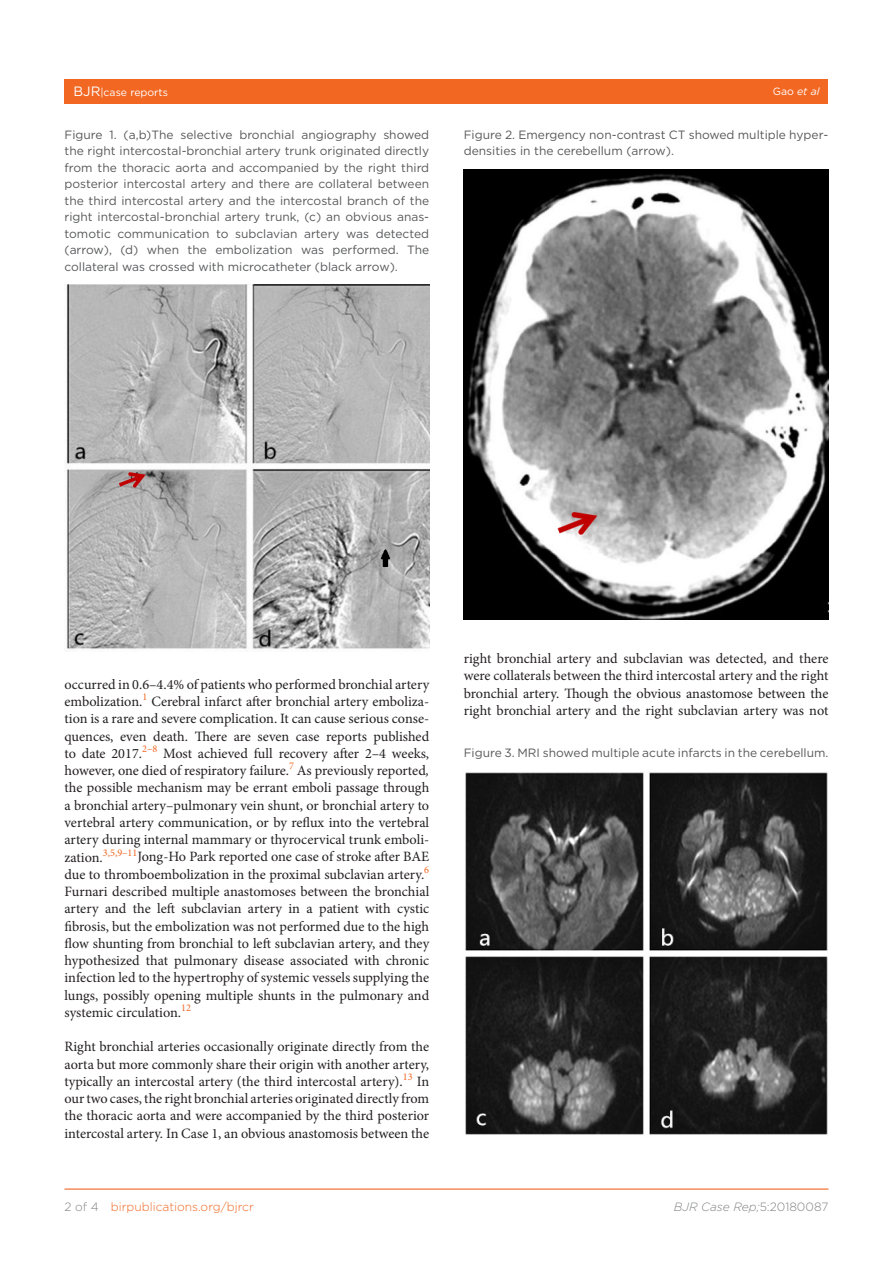
<style>
.page{position:relative;width:893px;height:1263px;background:#fff}
.page>*{position:absolute;margin:0;border:0;box-sizing:border-box;transform-origin:0 0}
.t1{font:14.25px/17.2px "Minion Pro";letter-spacing:-.005em;color:#231f20;text-align:justify}
.t2{font:12px/16.5px "Gotham";color:#57585a;text-align:justify}
.t3{font:300 12px "Gotham";color:#f26722}
.t4{font:italic 300 12px "Gotham";color:#808285}
.t5{font:10.5px "Gotham";color:#fff}
.t6{font:italic 10.5px "Gotham";color:#fff}
.s1{font-size:13.5px}
.s2{font-style:normal}
.s3{font-style:italic}
.s4{color:#808285}
</style>
<div class="page">
<hr style="left:64px;top:1188px;width:764px;height:2px;background:#f26722">
<div style="left:64px;top:79px;width:764px;height:24px;background:#f26722"></div>
<img style="left:65px;top:285px;width:364px;height:367px">
<img style="left:464px;top:169px;width:364px;height:450px">
<img style="left:465px;top:772px;width:363px;height:363px">
<p class="t5" style="left:74px;top:85px;width:96px"><span class="s1">BJR</span>|case reports</p>
<p class="t6" style="left:773px;top:86px;width:48px"><span class="s2">Gao</span> et al</p>
<p class="t2" style="left:64px;top:126px;width:366px">Figure 1. (a,b)The selective bronchial angiography showed the right intercostal-bronchial artery trunk originated directly from the thoracic aorta and accompanied by the right third posterior intercostal artery and there are collateral between the third intercostal artery and the intercostal branch of the right intercostal-bronchial artery trunk, (c) an obvious anas&shy;tomotic communication to subclavian artery was detected (arrow), (d) when the embolization was performed. The collateral was crossed with microcatheter (black arrow).</p>
<p class="t2" style="left:464px;top:126px;width:366px">Figure 2. Emergency non-contrast CT showed multiple hyper&shy;densities in the cerebellum (arrow).</p>
<p class="t1" style="left:64px;top:676px;width:366px">occurred in 0.6–4.4% of patients who performed bronchial artery embolization.<sup>1</sup> Cerebral infarct after bronchial artery emboliza&shy;tion is a rare and severe complication. It can cause serious conse&shy;quences, even death. There are seven case reports published to date 2017.<sup>2–8</sup> Most achieved full recovery after 2–4 weeks, however, one died of respiratory failure.<sup>7</sup> As previously reported<span class="s3">, </span>the possible mechanism may be errant emboli passage through a bronchial artery–pulmonary vein shunt, or bronchial artery to vertebral artery communication, or by reflux into the vertebral artery during internal mammary or thyrocervical trunk emboli&shy;zation.<sup>3,5,9–11</sup>Jong-Ho Park reported one case of stroke after BAE due to thromboembolization in the proximal subclavian artery.<sup>6<br></sup>Furnari described multiple anastomoses between the bronchial artery and the left subclavian artery in a patient with cystic fibrosis, but the embolization was not performed due to the high flow shunting from bronchial to left subclavian artery, and they hypothesized that pulmonary disease associated with chronic infection led to the hypertrophy of systemic vessels supplying the lungs, possibly opening multiple shunts in the pulmonary and systemic circulation.<sup>12</sup></p>
<p class="t1" style="left:64px;top:1038px;width:366px">Right bronchial arteries occasionally originate directly from the aorta but more commonly share their origin with another artery, typically an intercostal artery (the third intercostal artery).<sup>13</sup> In our two cases, the right bronchial arteries originated directly from the thoracic aorta and were accompanied by the third posterior intercostal artery. In Case 1, an obvious anastomosis between the</p>
<p class="t1" style="left:464px;top:650px;width:366px">right bronchial artery and subclavian was detected, and there were collaterals between the third intercostal artery and the right bronchial artery. Though the obvious anastomose between the right bronchial artery and the right subclavian artery was not</p>
<p class="t2" style="left:464px;top:745px;width:366px">Figure 3. MRI showed multiple acute infarcts in the cerebellum.</p>
<p class="t3" style="left:64px;top:1199px;width:191px"><span class="s4">2 of 4</span> birpublications.org/bjrcr</p>
<p class="t4" style="left:674px;top:1199px;width:156px">BJR Case Rep;<span class="s2">5:20180087</span></p>
</div>
